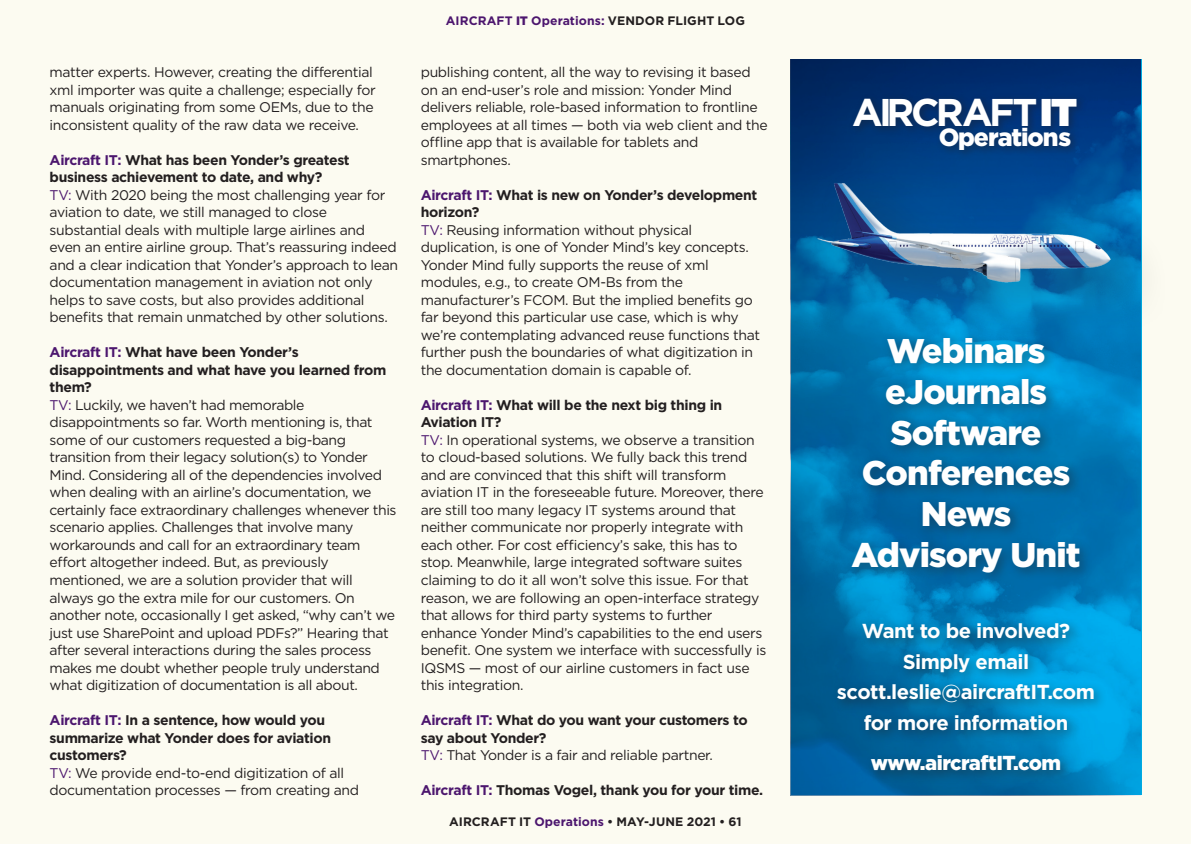
<style>
.page{position:relative;width:1191px;height:844px;background:#fff}
.page>*{position:absolute;margin:0;border:0;box-sizing:border-box;transform-origin:0 0}
.MAIN_Headline{font:700 38.68px "Gotham";letter-spacing:-.09em;color:#fff}
.NEWS_Body_Copy_No_In{font:900 34.12px "Gotham";letter-spacing:-.025em;color:#fff}
.MAIN_Headline-2{font:900 24.85px "Gotham";letter-spacing:-.04em;color:#fff}
.NEWS_Body_Copy_No_In-2{font:700 20.12px/30.3px "Gotham";letter-spacing:-.025em;color:#fff;text-align:center}
.NEWS_Body_Copy_No_In-3{font:900 20.12px "Gotham";letter-spacing:-.025em;color:#fff}
.VENDOR_Answer{font:14px/17.5px "Gotham";letter-spacing:-.025em;color:#231f20}
.VENDOR_Question{font:700 14px/17.5px "Gotham";letter-spacing:-.025em;color:#231f20}
.MAIN_Crosshead_2{font:700 12.25px "Gotham";letter-spacing:.005em;color:#4c166e}
.MAIN_Crosshead_2-2{font:700 12.25px "Gotham";letter-spacing:.005em;color:#231f20}
.s1{color:#4c166e}
.s2{font-weight:900}
.s3{color:#231f20}
</style>
<div class="page">
<div style="left:2px;top:0;width:1189px;height:843px;background:#fcfbf1"></div>
<hr style="left:0;top:0;width:1px;height:843px;background:#fcfbf1">
<svg style="left:790px;top:60px;width:351px;height:734px;background:#015c99"></svg>
<div style="left:798px;top:162px;width:381px;height:191px;background:#231f20;opacity:.25"></div>
<img style="left:802px;top:169px;width:317px;height:123px">
<div style="left:848px;top:93px;width:238px;height:67px;background:#231f20;opacity:.35"></div>
<div style="left:831px;top:331px;width:276px;height:453px;background:#231f20;opacity:.35"></div>
<p class="VENDOR_Answer" style="left:50px;top:63px;width:328px">matter experts. However, creating the differential xml importer was quite a challenge; especially for manuals originating from some OEMs, due to the inconsistent quality of the raw data we receive.</p>
<p class="VENDOR_Question" style="left:50px;top:151px;width:301px"><span class="s1">Aircraft IT:</span> What has been Yonder’s greatest business achievement to date, and why?</p>
<p class="VENDOR_Answer" style="left:50px;top:186px;width:350px"><span class="s1">TV:</span> With 2020 being the most challenging year for aviation to date, we still managed to close substantial deals with multiple large airlines and even an entire airline group. That’s reassuring indeed and a clear indication that Yonder’s approach to lean documentation management in aviation not only helps to save costs, but also provides additional benefits that remain unmatched by other solutions.</p>
<p class="VENDOR_Question" style="left:50px;top:343px;width:338px"><span class="s1">Aircraft IT:</span> What have been Yonder’s disappointments and what have you learned from them?</p>
<p class="VENDOR_Answer" style="left:50px;top:396px;width:348px"><span class="s1">TV:</span> Luckily, we haven’t had memorable disappointments so far. Worth mentioning is, that some of our customers requested a big-bang transition from their legacy solution(s) to Yonder Mind. Considering all of the dependencies involved when dealing with an airline’s documentation, we certainly face extraordinary challenges whenever this scenario applies. Challenges that involve many workarounds and call for an extraordinary team effort altogether indeed. But, as previously mentioned, we are a solution provider that will always go the extra mile for our customers. On another note, occasionally I get asked, “why can’t we just use SharePoint and upload PDFs?” Hearing that after several interactions during the sales process makes me doubt whether people truly understand what digitization of documentation is all about.</p>
<p class="VENDOR_Question" style="left:50px;top:711px;width:283px"><span class="s1">Aircraft IT:</span> In a sentence, how would you summarize what Yonder does for aviation customers?</p>
<p class="VENDOR_Answer" style="left:50px;top:763px;width:311px"><span class="s1">TV:</span> We provide end-to-end digitization of all documentation processes — from creating and</p>
<p class="MAIN_Crosshead_2" style="left:446px;top:12px;width:300px">AIRCRAFT <span class="s2">IT</span> Operations: <span class="s3">VENDOR FLIGHT LOG</span></p>
<p class="VENDOR_Answer" style="left:421px;top:63px;width:348px">publishing content, all the way to revising it based on an end-user’s role and mission: Yonder Mind delivers reliable, role-based information to frontline employees at all times — both via web client and the offline app that is available for tablets and smartphones.</p>
<p class="VENDOR_Question" style="left:421px;top:186px;width:338px"><span class="s1">Aircraft IT:</span> What is new on Yonder’s development horizon?</p>
<p class="VENDOR_Answer" style="left:421px;top:221px;width:341px"><span class="s1">TV:</span> Reusing information without physical duplication, is one of Yonder Mind’s key concepts.<br>Yonder Mind fully supports the reuse of xml modules, e.g., to create OM-Bs from the manufacturer’s FCOM. But the implied benefits go far beyond this particular use case, which is why we’re contemplating advanced reuse functions that further push the boundaries of what digitization in the documentation domain is capable of.</p>
<p class="VENDOR_Question" style="left:421px;top:396px;width:303px"><span class="s1">Aircraft IT:</span> What will be the next big thing in<br>Aviation IT?</p>
<p class="VENDOR_Answer" style="left:421px;top:431px;width:347px"><span class="s1">TV:</span> In operational systems, we observe a transition to cloud-based solutions. We fully back this trend and are convinced that this shift will transform aviation IT in the foreseeable future. Moreover, there are still too many legacy IT systems around that neither communicate nor properly integrate with each other. For cost efficiency’s sake, this has to stop. Meanwhile, large integrated software suites claiming to do it all won’t solve this issue. For that reason, we are following an open-interface strategy that allows for third party systems to further enhance Yonder Mind’s capabilities to the end users benefit. One system we interface with successfully is IQSMS — most of our airline customers in fact use this integration.</p>
<p class="VENDOR_Question" style="left:421px;top:711px;width:328px"><span class="s1">Aircraft IT:</span> What do you want your customers to say about Yonder?</p>
<p class="VENDOR_Answer" style="left:421px;top:746px;width:293px"><span class="s1">TV:</span> That Yonder is a fair and reliable partner.</p>
<p class="VENDOR_Question" style="left:421px;top:781px;width:344px"><span class="s1">Aircraft IT:</span> Thomas Vogel, thank you for your time.</p>
<p class="MAIN_Crosshead_2-2" style="left:449px;top:813px;width:294px">AIRCRAFT IT <span class="s1">Operations</span> • MAY-JUNE 2021 • 61</p>
<p class="MAIN_Headline" style="left:852px;top:86px;width:226px">AIRCRAFT<span class="s2">IT</span></p>
<p class="MAIN_Headline-2" style="left:938px;top:120px;width:134px">Operations</p>
<p class="NEWS_Body_Copy_No_In" style="left:886px;top:327px;width:160px">Webinars</p>
<p class="NEWS_Body_Copy_No_In" style="left:885px;top:368px;width:163px">eJournals</p>
<p class="NEWS_Body_Copy_No_In" style="left:890px;top:409px;width:153px">Software</p>
<p class="NEWS_Body_Copy_No_In" style="left:861px;top:450px;width:210px">Conferences</p>
<p class="NEWS_Body_Copy_No_In" style="left:920px;top:490px;width:92px">News</p>
<p class="NEWS_Body_Copy_No_In" style="left:851px;top:531px;width:231px">Advisory Unit</p>
<p class="NEWS_Body_Copy_No_In-2" style="left:837px;top:616px;width:260px">Want to be involved?<br>Simply email scott.leslie@aircraftIT.com</p>
<p class="NEWS_Body_Copy_No_In-2" style="left:863px;top:707px;width:206px">for more information</p>
<p class="NEWS_Body_Copy_No_In-3" style="left:871px;top:749px;width:192px">www.aircraftIT.com</p>
</div>
